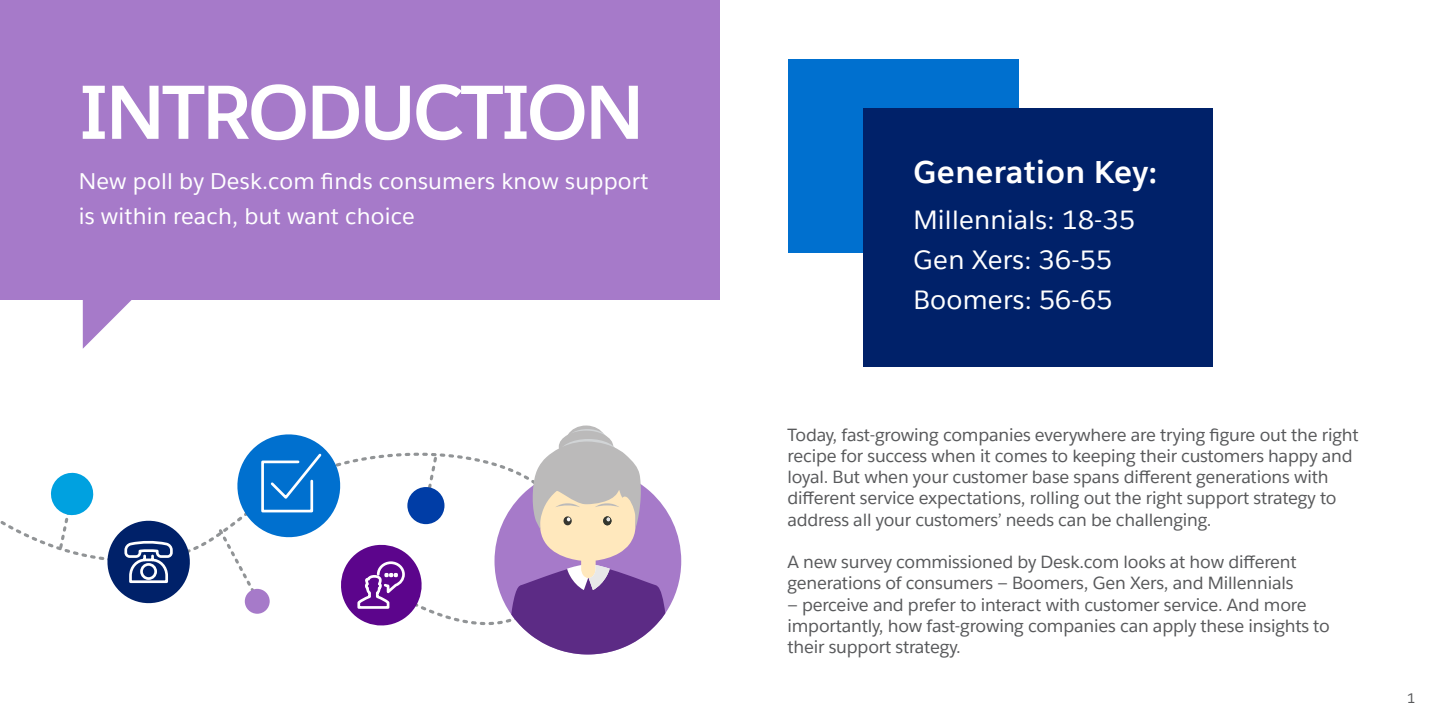
<style>
.page{position:relative;width:1440px;height:720px;background:#fff}
.page>*{position:absolute;margin:0;border:0;box-sizing:border-box;transform-origin:0 0}
.t1{font:700 75px "Salesforce Sans";letter-spacing:-.03em;color:#fff}
.t2{font:700 31.25px "Salesforce Sans";letter-spacing:.01em;color:#fff}
.t3{font:26.25px/40px "Salesforce Sans";letter-spacing:.01em;color:#fff}
.t4{font:22.5px/35px "Salesforce Sans";letter-spacing:.01em;color:#fff}
.t5{font:17.5px/21.2px "Salesforce Sans";letter-spacing:-.01em;color:#58595b}
.t6{font:13.75px "Salesforce Sans";color:#58595b}
</style>
<div class="page">
<svg style="left:83px;top:300px;width:49px;height:49px"></svg>
<svg style="left:0;top:453px;width:495px;height:172px"></svg>
<svg style="left:50px;top:472px;width:45px;height:79px"></svg>
<div style="left:407px;top:487px;width:37px;height:37px;background:#003da6;border-radius:50%"></div>
<div style="left:0;top:0;width:720px;height:300px;background:#a67ac9"></div>
<div style="left:789px;top:60px;width:230px;height:193px;background:#0070cf"></div>
<div style="left:863px;top:108px;width:349px;height:259px;background:#002169"></div>
<svg style="left:495px;top:426px;width:186px;height:228px"></svg>
<svg style="left:216px;top:434px;width:223px;height:192px"></svg>
<svg style="left:102px;top:515px;width:94px;height:94px"></svg>
<h1 class="t1" style="left:79px;top:64px;width:566px">InTroDuCTIon</h1>
<p class="t4" style="left:79px;top:164px;width:571px">New poll by Desk.com finds consumers know support is within reach, but want choice</p>
<h2 class="t2" style="left:913px;top:152px;width:245px">Generation Key:</h2>
<h3 class="t3" style="left:913px;top:200px;width:223px">Millennials: 18-35<br>Gen Xers: 36-55<br>Boomers: 56-65</h3>
<p class="t5" style="left:788px;top:424px;width:573px">Today, fast-growing companies everywhere are trying figure out the right recipe for success when it comes to keeping their customers happy and loyal. But when your customer base spans different generations with different service expectations, rolling out the right support strategy to address all your customers’ needs can be challenging.</p>
<p class="t5" style="left:788px;top:551px;width:511px">A new survey commissioned by Desk.com looks at how different generations of consumers — Boomers, Gen Xers, and Millennials</p>
<p class="t5" style="left:788px;top:594px;width:544px">— perceive and prefer to interact with customer service. And more importantly, how fast-growing companies can apply these insights to their support strategy.</p>
<p class="t6" style="left:1407px;top:689px;width:9px">1</p>
</div>
